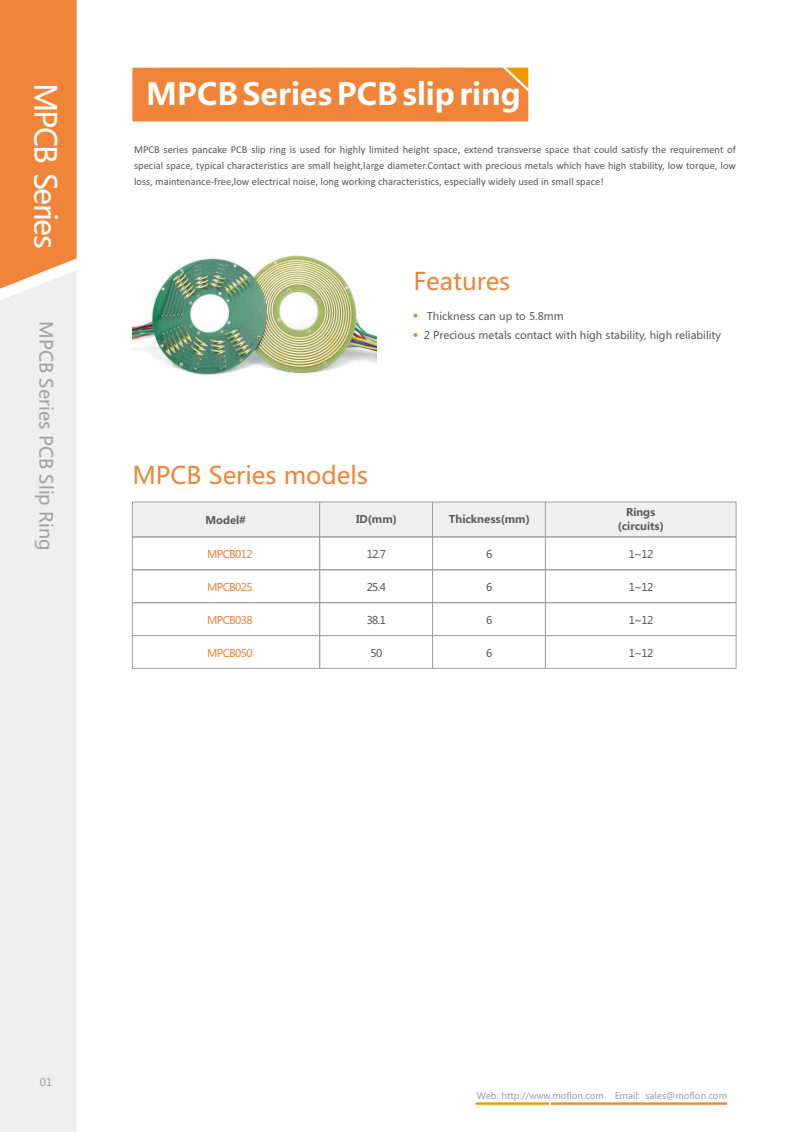
<style>
.page{position:relative;width:800px;height:1132px;background:#fff}
.page>*{position:absolute;margin:0;border:0;box-sizing:border-box;transform-origin:0 0}
.t1{font:700 30.15px "Microsoft Ya Hei";color:#fff}
.t2{font:30px "Microsoft Ya Hei";letter-spacing:-.06em;color:#fff}
.t3{font:24px "Microsoft Ya Hei";color:#f08438}
.t4{font:18px "Microsoft Ya Hei";color:#a0a0a1}
.t5{font:10.65px "Microsoft Ya Hei";letter-spacing:-.06em;color:#595857}
.t6{font:10.65px "Microsoft Ya Hei";letter-spacing:-.06em;color:#f08438}
.t7{font:700 10.65px "Microsoft Ya Hei";color:#595857}
.t8{font:10.5px/16px "Calibri";color:#595857;text-align:justify}
.t9{font:10.5px/19.4px "Microsoft Ya Hei";color:#595857}
.t10{font:700 10.5px/13.8px "Microsoft Ya Hei";color:#595857;text-align:center}
.t11{font:10.5px "Microsoft Ya Hei";color:#a0a0a1}
.t12{font:9px "Microsoft Ya Hei";color:#a0a0a1}
.s1{font-size:10.65px}
.s2{font-size:10.5px}
</style>
<div class="page">
<div style="left:132px;top:68px;width:396px;height:53px;background:#f08438"></div>
<div style="left:0;top:0;width:77px;height:270px;background:#f08438"></div>
<div style="left:0;top:270px;width:76px;height:861px;background:#efeff0"></div>
<div style="left:132px;top:569px;width:188px;height:34px;border:1px solid #a0a0a1"></div>
<div style="left:132px;top:635px;width:188px;height:33px;border:1px solid #a0a0a1"></div>
<div style="left:132px;top:602px;width:188px;height:33px;border:1px solid #a0a0a1"></div>
<div style="left:132px;top:536px;width:188px;height:34px;border:1px solid #a0a0a1"></div>
<svg style="left:413px;top:313px;width:4px;height:4px"></svg>
<svg style="left:413px;top:333px;width:4px;height:4px"></svg>
<div style="left:319px;top:569px;width:114px;height:34px;border:1px solid #a0a0a1"></div>
<div style="left:319px;top:635px;width:114px;height:33px;border:1px solid #a0a0a1"></div>
<div style="left:319px;top:602px;width:114px;height:33px;border:1px solid #a0a0a1"></div>
<div style="left:319px;top:536px;width:114px;height:34px;border:1px solid #a0a0a1"></div>
<div style="left:432px;top:569px;width:113px;height:34px;border:1px solid #a0a0a1"></div>
<div style="left:432px;top:635px;width:113px;height:33px;border:1px solid #a0a0a1"></div>
<div style="left:432px;top:602px;width:113px;height:33px;border:1px solid #a0a0a1"></div>
<div style="left:432px;top:536px;width:113px;height:34px;border:1px solid #a0a0a1"></div>
<svg style="left:131px;top:501px;width:605px;height:36px"></svg>
<div style="left:545px;top:569px;width:191px;height:34px;border:1px solid #a0a0a1"></div>
<div style="left:545px;top:635px;width:191px;height:33px;border:1px solid #a0a0a1"></div>
<div style="left:545px;top:602px;width:191px;height:33px;border:1px solid #a0a0a1"></div>
<div style="left:545px;top:536px;width:191px;height:34px;border:1px solid #a0a0a1"></div>
<svg style="left:475px;top:1102px;width:252px;height:2px"></svg>
<img style="left:133px;top:255px;width:243px;height:122px">
<h2 class="t2" style="left:59px;top:82px;width:167px;rotate:90deg">MPCB Series</h2>
<h3 class="t4" style="left:54px;top:321px;width:231px;rotate:90deg">MPCB Series PCB Slip Ring</h3>
<h1 class="t1" style="left:146px;top:80px;width:376px">MPCB Series PCB slip ring</h1>
<p class="t8" style="left:134px;top:142px;width:603px">MPCB series pancake PCB slip ring is used for highly limited height space, extend transverse space that could satisfy the requirement of special space, typical characteristics are small height,large diameter.Contact with precious metals which have high stability, low torque, low loss, maintenance-free,low electrical noise, long working characteristics, especially widely used in small space!</p>
<h3 class="t3" style="left:413px;top:270px;width:98px">Features</h3>
<p class="t9" style="left:424px;top:307px;width:298px">Thickness can up to 5.8mm<br>2 Precious metals contact with high stability, high reliability</p>
<h3 class="t3" style="left:132px;top:465px;width:237px">MPCB Series models</h3>
<p class="t10" style="left:205px;top:513px;width:42px">Model#</p>
<p class="t6" style="left:207px;top:548px;width:47px">MPCB012</p>
<p class="t6" style="left:207px;top:582px;width:47px">MPCB025</p>
<p class="t6" style="left:207px;top:615px;width:47px">MPCB038</p>
<p class="t6" style="left:207px;top:648px;width:47px">MPCB050</p>
<p class="t10" style="left:356px;top:512px;width:42px">ID<span class="s1">(</span>mm)</p>
<p class="t7" style="left:449px;top:514px;width:82px">Thickness(<span class="s2">mm)</span></p>
<p class="t10" style="left:617px;top:506px;width:48px">Rings (circuits)</p>
<p class="t5" style="left:366px;top:548px;width:21px">12.7</p>
<p class="t5" style="left:366px;top:582px;width:21px">25.4</p>
<p class="t5" style="left:366px;top:615px;width:21px">38.1</p>
<p class="t5" style="left:370px;top:648px;width:13px">50</p>
<p class="t5" style="left:628px;top:548px;width:26px">1~12</p>
<p class="t5" style="left:628px;top:582px;width:26px">1~12</p>
<p class="t5" style="left:628px;top:615px;width:26px">1~12</p>
<p class="t5" style="left:628px;top:648px;width:26px">1~12</p>
<p class="t5" style="left:486px;top:548px;width:8px">6</p>
<p class="t5" style="left:486px;top:582px;width:8px">6</p>
<p class="t5" style="left:486px;top:615px;width:8px">6</p>
<p class="t5" style="left:486px;top:648px;width:8px">6</p>
<p class="t11" style="left:40px;top:1077px;width:14px">01</p>
<p class="t12" style="left:477px;top:1090px;width:252px">Web: http://www.moflon.com Email: sales@moflon.com</p>
</div>
